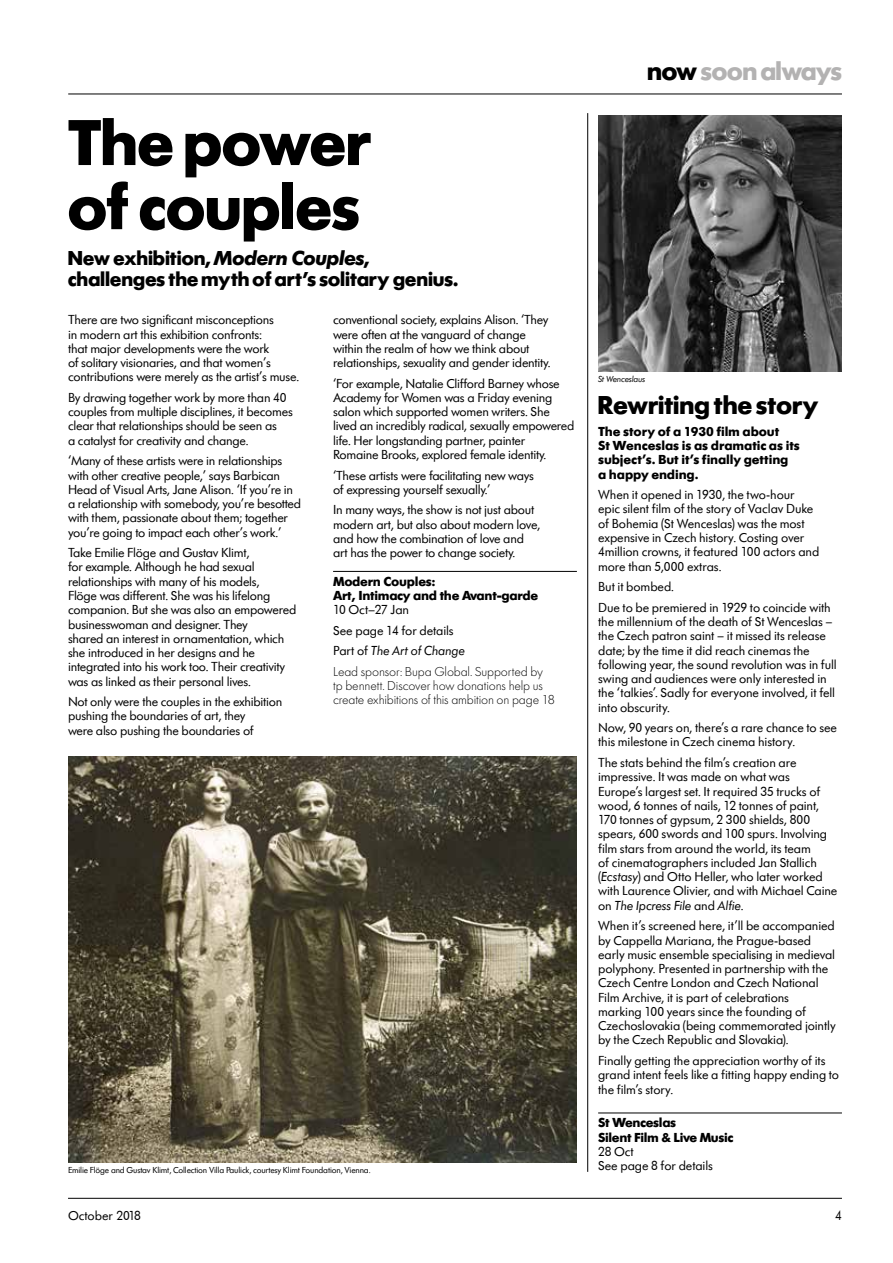
<style>
.page{position:relative;width:893px;height:1263px;background:#fff}
.page>*{position:absolute;margin:0;border:0;box-sizing:border-box;transform-origin:0 0}
.t1{font:700 67.5px/64.2px "Futura SHOP";letter-spacing:.01em;color:#000}
.t2{font:700 27px "Futura SHOP";letter-spacing:.015em;color:#000}
.t3{font:700 27px "Futura SHOP";color:#b3b2b2}
.t4{font:700 21px/21.5px "Futura SHOP";letter-spacing:.02em;color:#000}
.t5{font:13.5px/14.2px "Futura SB";letter-spacing:-.02em;color:#000}
.t6{font:700 13.5px/14.2px "Futura SB";letter-spacing:-.01em;color:#000}
.t7{font:200 13.5px/14.2px "Futura SBOP";letter-spacing:-.01em;color:#000}
.t8{font:13.5px "Futura SB";color:#000}
.t9{font:9px "Futura SB";letter-spacing:-.02em;color:#000}
.t10{font:italic 9px "Futura SB";letter-spacing:-.02em;color:#000}
.s1{font-family:"Futura SB";font-style:italic}
.s2{font-style:italic}
.s3{color:#000}
</style>
<div class="page">
<hr style="left:68px;top:94px;width:774px;height:1px;background:#000">
<hr style="left:68px;top:1198px;width:774px;height:1px;background:#000">
<hr style="left:587px;top:113px;width:1px;height:1059px;background:#000">
<hr style="left:598px;top:1113px;width:244px;height:1px;background:#000">
<img style="left:598px;top:115px;width:244px;height:257px">
<img style="left:68px;top:756px;width:509px;height:407px">
<hr style="left:333px;top:571px;width:244px;height:1px;background:#000">
<h1 class="t1" style="left:68px;top:111px;width:304px">The power of couples</h1>
<h3 class="t4" style="left:68px;top:247px;width:391px">New exhibition, <span class="s1">Modern Couples</span>, challenges the myth of art’s solitary genius.</h3>
<p class="t5" style="left:68px;top:313px;width:233px">There are two significant misconceptions<br>in modern art this exhibition confronts:<br>that major developments were the work<br>of solitary visionaries, and that women’s contributions were merely as the artist’s muse.</p>
<p class="t5" style="left:68px;top:390px;width:226px">By drawing together work by more than 40 couples from multiple disciplines, it becomes clear that relationships should be seen as<br>a catalyst for creativity and change.</p>
<p class="t5" style="left:68px;top:454px;width:235px">‘Many of these artists were in relationships with other creative people,’ says Barbican Head of Visual Arts, Jane Alison. ‘If you’re in a relationship with somebody, you’re besotted with them, passionate about them; together you’re going to impact each other’s work.’</p>
<p class="t5" style="left:68px;top:546px;width:230px">Take Emilie Flöge and Gustav Klimt,<br>for example. Although he had sexual relationships with many of his models,<br>Flöge was different. She was his lifelong companion. But she was also an empowered businesswoman and designer. They<br>shared an interest in ornamentation, which she introduced in her designs and he integrated into his work too. Their creativity was as linked as their personal lives.</p>
<p class="t5" style="left:68px;top:695px;width:216px">Not only were the couples in the exhibition pushing the boundaries of art, they<br>were also pushing the boundaries of</p>
<p class="t5" style="left:333px;top:313px;width:219px">conventional society, explains Alison. ‘They were often at the vanguard of change within the realm of how we think about relationships, sexuality and gender identity.</p>
<p class="t5" style="left:333px;top:376px;width:243px">‘For example, Natalie Clifford Barney whose Academy for Women was a Friday evening salon which supported women writers. She lived an incredibly radical, sexually empowered life. Her longstanding partner, painter<br>Romaine Brooks, explored female identity.</p>
<p class="t5" style="left:333px;top:468px;width:202px">‘These artists were facilitating new ways of expressing yourself sexually.’</p>
<p class="t5" style="left:333px;top:503px;width:209px">In many ways, the show is not just about modern art, but also about modern love, and how the combination of love and art has the power to change society.</p>
<p class="t6" style="left:333px;top:574px;width:207px">Modern Couples:<br>Art, Intimacy and the Avant-garde</p>
<p class="t5" style="left:333px;top:599px;width:133px;line-height:20.7px">10 Oct–27 Jan<br>See page 14 for details<br>Part of <span class="s2">The Art of Change</span></p>
<p class="t7" style="left:333px;top:665px;width:223px">Lead sponsor: Bupa Global. Supported by tp bennett. Discover how donations help us create exhibitions of this ambition on page 18</p>
<p class="t9" style="left:68px;top:1165px;width:304px">Emilie Flöge and Gustav Klimt, Collection Villa Paulick, courtesy Klimt Foundation, Vienna.</p>
<h2 class="t3" style="left:647px;top:56px;width:196px"><span class="s3">now</span> soon always</h2>
<p class="t10" style="left:598px;top:374px;width:49px">St Wenceslaus</p>
<h2 class="t2" style="left:598px;top:391px;width:222px">Rewriting the story</h2>
<p class="t6" style="left:598px;top:424px;width:203px">The story of a 1930 film about<br>St Wenceslas is as dramatic as its subject’s. But it’s finally getting a happy ending.</p>
<p class="t5" style="left:598px;top:488px;width:223px">When it opened in 1930, the two-hour epic silent film of the story of Vaclav Duke of Bohemia (St Wenceslas) was the most expensive in Czech history. Costing over 4million crowns, it featured 100 actors and more than 5,000 extras.</p>
<p class="t5" style="left:598px;top:576px;width:234px;line-height:20.7px">But it bombed.<br>Due to be premiered in 1929 to coincide with</p>
<p class="t5" style="left:598px;top:615px;width:240px">the millennium of the death of St Wenceslas – the Czech patron saint – it missed its release date; by the time it did reach cinemas the following year, the sound revolution was in full swing and audiences were only interested in the ‘talkies’. Sadly for everyone involved, it fell into obscurity.</p>
<p class="t5" style="left:598px;top:721px;width:240px">Now, 90 years on, there’s a rare chance to see this milestone in Czech cinema history.</p>
<p class="t5" style="left:598px;top:756px;width:241px">The stats behind the film’s creation are impressive. It was made on what was Europe’s largest set. It required 35 trucks of wood, 6 tonnes of nails, 12 tonnes of paint, 170 tonnes of gypsum, 2 300 shields, 800 spears, 600 swords and 100 spurs. Involving film stars from around the world, its team<br>of cinematographers included Jan Stallich (<span class="s2">Ecstasy</span>) and Otto Heller, who later worked with Laurence Olivier, and with Michael Caine on <span class="s2">The Ipcress File</span> and <span class="s2">Alfie</span>.</p>
<p class="t5" style="left:598px;top:919px;width:239px">When it’s screened here, it’ll be accompanied by Cappella Mariana, the Prague-based early music ensemble specialising in medieval polyphony. Presented in partnership with the Czech Centre London and Czech National Film Archive, it is part of celebrations marking 100 years since the founding of Czechoslovakia (being commemorated jointly by the Czech Republic and Slovakia).</p>
<p class="t5" style="left:598px;top:1054px;width:243px">Finally getting the appreciation worthy of its grand intent feels like a fitting happy ending to the film’s story.</p>
<p class="t6" style="left:598px;top:1115px;width:137px">St Wenceslas<br>Silent Film &amp; Live Music</p>
<p class="t5" style="left:598px;top:1144px;width:116px">28 Oct<br>See page 8 for details</p>
<p class="t8" style="left:68px;top:1208px;width:74px">October 2018</p>
<p class="t5" style="left:835px;top:1208px;width:8px">4</p>
</div>
